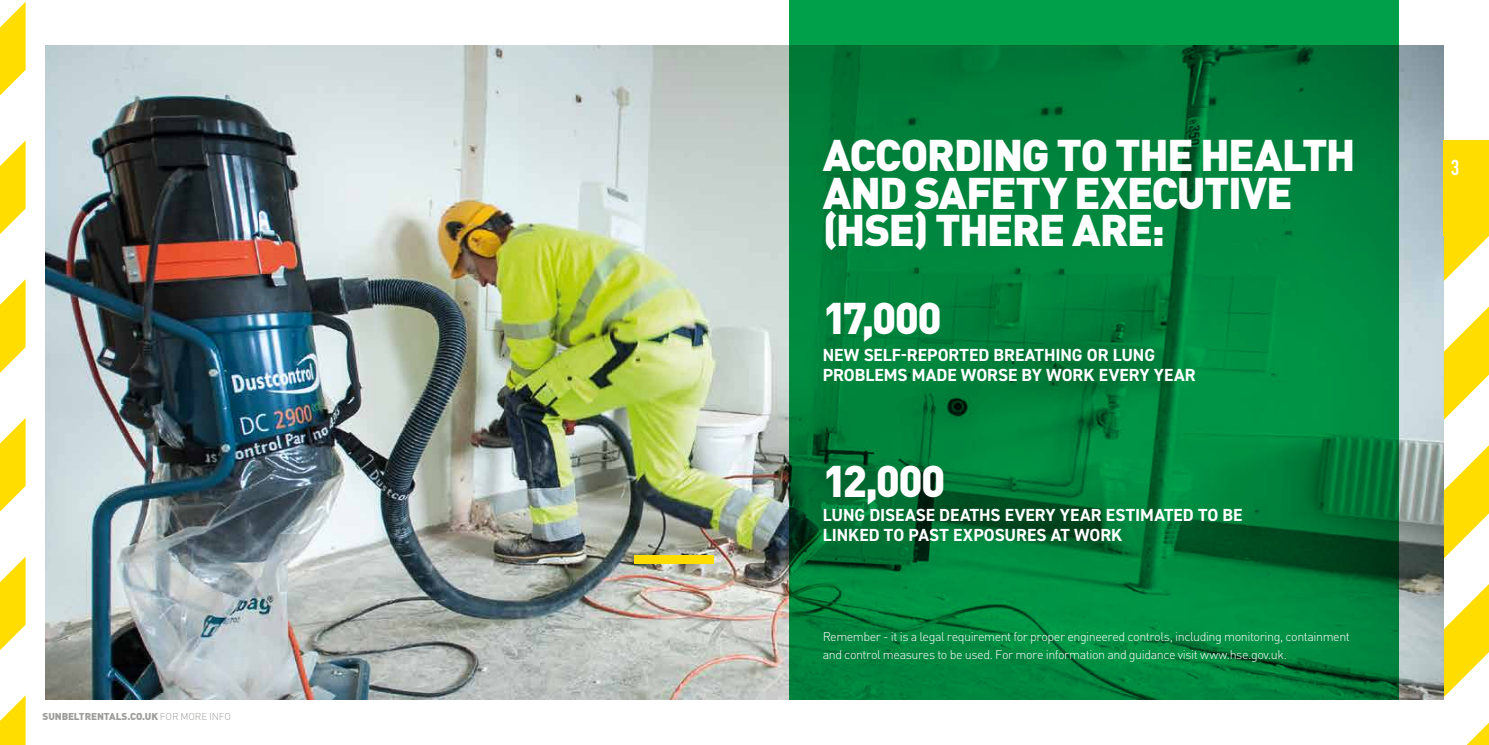
<style>
.page{position:relative;width:1489px;height:745px;background:#fff}
.page>*{position:absolute;margin:0;border:0;box-sizing:border-box;transform-origin:0 0}
.t1{font:900 43.75px/37.5px "DINOT";letter-spacing:-.04em;color:#fff}
.t2{font:700 condensed 21.25px "DINOT";color:#fff}
.t3{font:700 17.5px/20px "DIN2014";letter-spacing:.005em;color:#fff}
.t4{font:300 12.5px/17.5px "DIN";letter-spacing:-.035em;color:#fff}
.t5{font:900 10px "DINOT";letter-spacing:-.015em;color:#9d9d9c}
.s1{font-weight:300}
</style>
<div class="page">
<img style="left:45px;top:45px;width:1398px;height:654px">
<svg style="left:0;top:556px;width:26px;height:188px"></svg>
<svg style="left:0;top:418px;width:26px;height:93px"></svg>
<svg style="left:0;top:279px;width:26px;height:93px"></svg>
<svg style="left:0;top:140px;width:26px;height:94px"></svg>
<svg style="left:0;top:2px;width:26px;height:93px"></svg>
<svg style="left:1443px;top:583px;width:45px;height:161px"></svg>
<svg style="left:1443px;top:445px;width:45px;height:113px"></svg>
<svg style="left:1443px;top:306px;width:45px;height:113px"></svg>
<svg style="left:1443px;top:236px;width:45px;height:45px"></svg>
<svg style="left:789px;top:0;width:609px;height:699px;background:#00803b"></svg>
<div style="left:634px;top:555px;width:79px;height:8px;background:#fd0"></div>
<div style="left:1443px;top:140px;width:45px;height:96px;background:#fd0"></div>
<p class="t5" style="left:43px;top:709px;width:190px">SUNBELTRENTALS.CO.UK <span class="s1">FOR MORE INFO</span></p>
<h1 class="t1" style="left:822px;top:135px;width:534px">ACCORDING TO THE HEALTH<br>AND SAFETY EXECUTIVE (HSE) THERE ARE:</h1>
<h1 class="t1" style="left:822px;top:297px;width:121px">17,000</h1>
<h3 class="t3" style="left:822px;top:344px;width:374px">NEW SELF-REPORTED BREATHING OR LUNG<br>PROBLEMS MADE WORSE BY WORK EVERY YEAR</h3>
<h1 class="t1" style="left:822px;top:461px;width:124px">12,000</h1>
<h3 class="t3" style="left:822px;top:504px;width:421px">LUNG DISEASE DEATHS EVERY YEAR ESTIMATED TO BE<br>LINKED TO PAST EXPOSURES AT WORK</h3>
<p class="t4" style="left:822px;top:627px;width:528px">Remember - it is a legal requirement for proper engineered controls, including monitoring, containment and control measures to be used. For more information and guidance visit www.hse.gov.uk.</p>
<h2 class="t2" style="left:1450px;top:152px;width:10px">3</h2>
</div>
